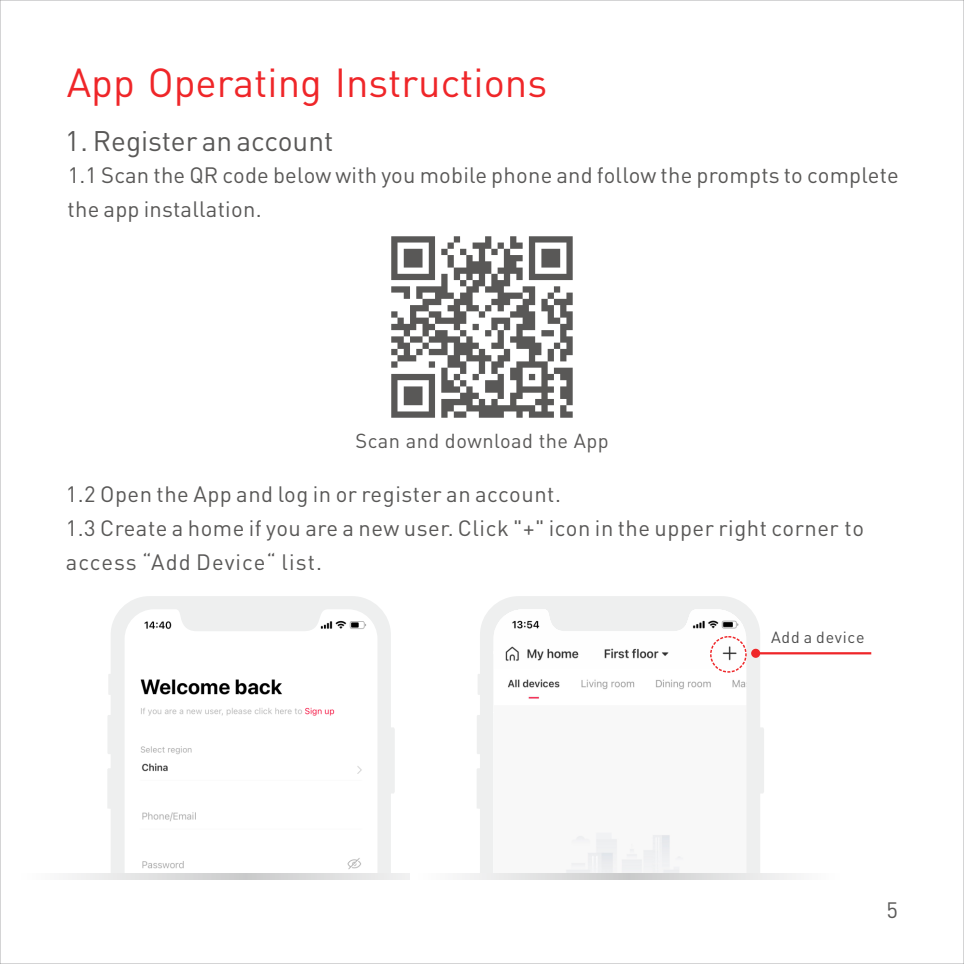
<style>
.page{position:relative;width:964px;height:964px;background:#fff}
.page>*{position:absolute;margin:0;border:0;box-sizing:border-box;transform-origin:0 0}
.t1{font:40px "DIN Pro";color:#ef2629}
.t2{font:28px "DIN Pro";color:#595857}
.t3{font:22px/33.6px "DIN Pro";letter-spacing:.015em;color:#595857}
.t4{font:20px "DIN Pro";letter-spacing:.025em;color:#595857}
.t5{font:16px "DIN Pro";letter-spacing:.05em;color:#4d4d4d}
</style>
<div class="page">
<svg style="left:391px;top:236px;width:182px;height:182px"></svg>
<svg style="left:107px;top:596px;width:288px;height:278px;fill:#eeefef"></svg>
<img style="left:125px;top:609px;width:252px;height:265px">
<svg style="left:68px;top:874px;width:342px;height:5px;background:#dededf"></svg>
<svg style="left:477px;top:596px;width:287px;height:278px;fill:#eeefef"></svg>
<img style="left:495px;top:609px;width:251px;height:265px">
<svg style="left:462px;top:874px;width:334px;height:5px;background:#dfdfe0"></svg>
<div style="left:710px;top:636px;width:37px;height:37px;border:1px dashed #ef2629;border-radius:50%"></div>
<div style="left:751px;top:649px;width:9px;height:9px;background:#ef2629;border-radius:4px"></div>
<h1 class="t1" style="left:67px;top:66px;width:482px">App Operating Instructions</h1>
<p class="t2" style="left:65px;top:130px;width:270px">1. Register an account</p>
<p class="t3" style="left:68px;top:160px;width:832px">1.1 Scan the QR code below with you mobile phone and follow the prompts to complete the app installation.</p>
<p class="t4" style="left:356px;top:433px;width:255px">Scan and download the App</p>
<p class="t3" style="left:66px;top:479px;width:800px">1.2 Open the App and log in or register an account.<br>1.3 Create a home if you are a new user. Click "+" icon in the upper right corner to access “Add Device“ list.</p>
<p class="t5" style="left:771px;top:630px;width:95px">Add a device</p>
<p class="t3" style="left:886px;top:896px;width:13px">5</p>
</div>
